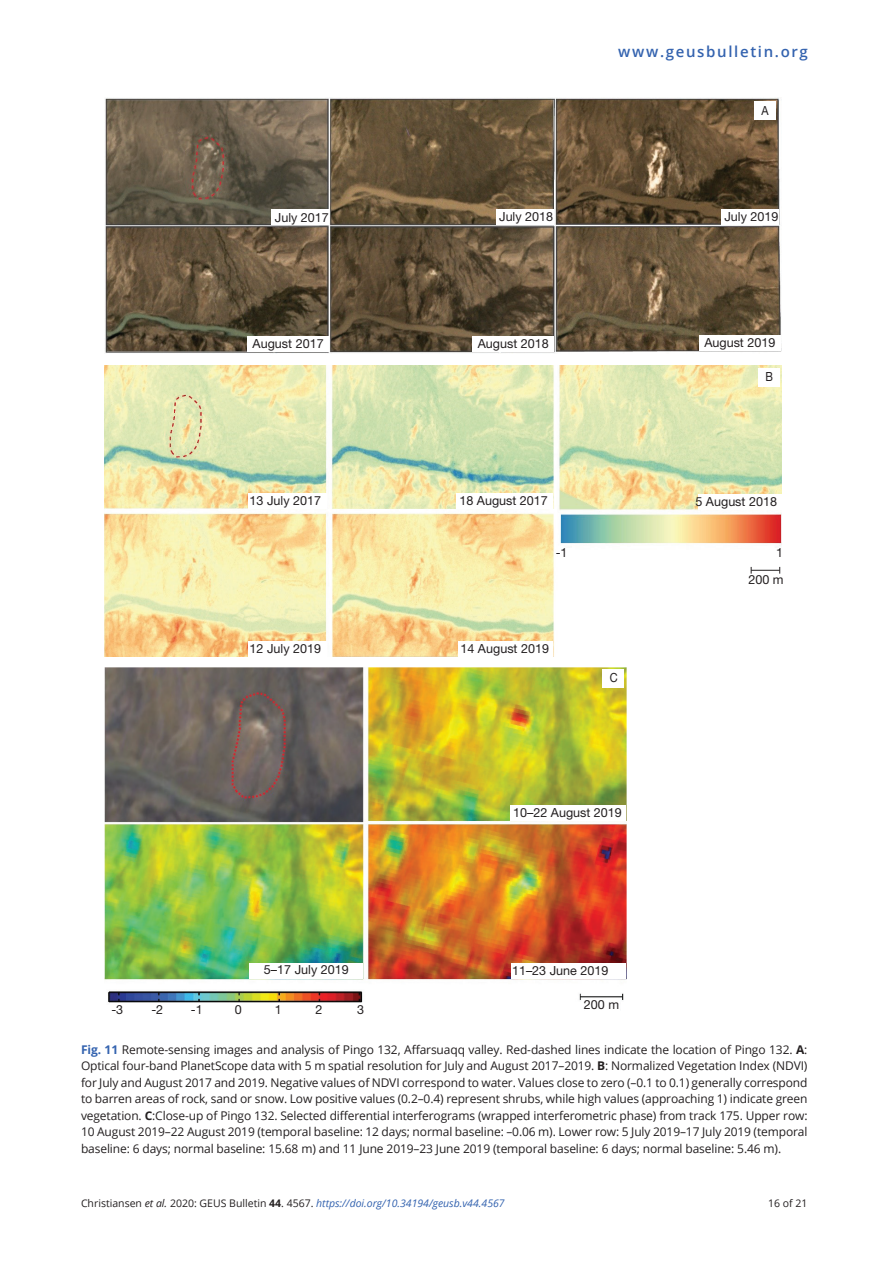
<style>
.page{position:relative;width:893px;height:1263px;background:#fff}
.page>*{position:absolute;margin:0;border:0;box-sizing:border-box;transform-origin:0 0}
.t1{font:600 15px "Open Sans";letter-spacing:.11em;color:#3463af}
.t2{font:12.6px "Helvetica Neue";color:#231f20}
.t3{font:12.6px "Helvetica Neue";color:#231f20;scale:.88 1}
.FC{font:12px/16.5px "Open Sans";letter-spacing:-.01em;color:#231f20;text-align:justify}
.t4{font:11.85px "Myriad Pro";color:#231f20}
.t5{font:italic 10.5px "Open Sans";color:#3463af}
.t6{font:10.5px "Open Sans";color:#231f20}
.s1{font-weight:700;color:#3463af}
.s2{font-weight:700}
.s3{font-style:normal;color:#231f20}
.s4{color:#231f20}
.s5{font-weight:700;font-style:normal;color:#231f20}
</style>
<div class="page">
<img style="left:104px;top:366px;width:678px;height:291px">
<svg style="left:751px;top:567px;width:29px;height:7px"></svg>
<img style="left:105px;top:98px;width:677px;height:256px">
<img style="left:104px;top:667px;width:522px;height:336px">
<div style="left:754px;top:102px;width:22px;height:18px;background:#fff"></div>
<div style="left:758px;top:368px;width:21px;height:18px;background:#fff"></div>
<div style="left:603px;top:669px;width:21px;height:19px;background:#fff"></div>
<div style="left:271px;top:209px;width:58px;height:16px;background:#fff"></div>
<div style="left:496px;top:209px;width:57px;height:16px;background:#fff"></div>
<div style="left:721px;top:209px;width:58px;height:16px;background:#fff"></div>
<div style="left:699px;top:335px;width:81px;height:15px;background:#fff"></div>
<div style="left:473px;top:336px;width:81px;height:16px;background:#fff"></div>
<div style="left:247px;top:336px;width:82px;height:16px;background:#fff"></div>
<div style="left:456px;top:493px;width:97px;height:16px;background:#fff"></div>
<div style="left:459px;top:641px;width:94px;height:16px;background:#fff"></div>
<div style="left:510px;top:805px;width:116px;height:16px;background:#fff"></div>
<div style="left:698px;top:494px;width:84px;height:15px;background:#fff"></div>
<div style="left:248px;top:493px;width:78px;height:16px;background:#fff"></div>
<div style="left:248px;top:642px;width:78px;height:15px;background:#fff"></div>
<div style="left:250px;top:963px;width:113px;height:16px;background:#fff"></div>
<div style="left:511px;top:963px;width:115px;height:16px;background:#fff"></div>
<div style="left:585px;top:999px;width:34px;height:13px;background:#fff"></div>
<div style="left:749px;top:574px;width:35px;height:14px;background:#fff"></div>
<div style="left:558px;top:548px;width:17px;height:14px;background:#fff"></div>
<div style="left:765px;top:548px;width:17px;height:14px;background:#fff"></div>
<p class="t1" style="left:618px;top:41px;width:191px">www.geusbulletin.org</p>
<p class="t3" style="left:761px;top:103px;width:10px">A</p>
<p class="t2" style="left:275px;top:210px;width:56px">July 2017</p>
<p class="t2" style="left:499px;top:209px;width:56px">July 2018</p>
<p class="t2" style="left:724px;top:209px;width:56px">July 2019</p>
<p class="t2" style="left:253px;top:336px;width:73px">August 2017</p>
<p class="t2" style="left:478px;top:336px;width:73px">August 2018</p>
<p class="t2" style="left:704px;top:334px;width:73px">August 2019</p>
<p class="t3" style="left:765px;top:369px;width:10px">B</p>
<p class="t2" style="left:250px;top:493px;width:73px">13 July 2017</p>
<p class="t2" style="left:695px;top:494px;width:83px">5 August 2018</p>
<p class="t2" style="left:459px;top:493px;width:90px">18 August 2017</p>
<p class="t2" style="left:556px;top:545px;width:13px">-1</p>
<p class="t2" style="left:776px;top:545px;width:8px">1</p>
<p class="t2" style="left:250px;top:641px;width:73px">12 July 2019</p>
<p class="t2" style="left:460px;top:641px;width:90px">14 August 2019</p>
<p class="t3" style="left:610px;top:670px;width:11px">C</p>
<p class="t2" style="left:513px;top:805px;width:110px">10–22 August 2019</p>
<p class="t2" style="left:748px;top:572px;width:37px">200 m</p>
<p class="t4" style="left:751px;top:573px;width:32px">200 m</p>
<p class="t2" style="left:264px;top:962px;width:86px">5–17 July 2019</p>
<p class="t2" style="left:512px;top:963px;width:98px">11–23 June 2019</p>
<p class="t2" style="left:584px;top:997px;width:37px">200 m</p>
<p class="t2" style="left:235px;top:1002px;width:8px">0</p>
<p class="t2" style="left:275px;top:1002px;width:8px">1</p>
<p class="t2" style="left:315px;top:1002px;width:8px">2</p>
<p class="t2" style="left:357px;top:1002px;width:8px">3</p>
<p class="FC" style="left:81px;top:1040px;width:728px"><span class="s1">Fig. 11</span> Remote-sensing images and analysis of Pingo 132, Affarsuaqq valley. Red-dashed lines indicate the location of Pingo 132. <span class="s2">A</span>:<br>Optical four-band PlanetScope data with 5 m spatial resolution for July and August 2017–2019. <span class="s2">B</span>: Normalized Vegetation Index (NDVI) for July and August 2017 and 2019. Negative values of NDVI correspond to water. Values close to zero (–0.1 to 0.1) generally correspond to barren areas of rock, sand or snow. Low positive values (0.2–0.4) represent shrubs, while high values (approaching 1) indicate green vegetation. <span class="s2">C</span>:Close-up of Pingo 132. Selected differential interferograms (wrapped interferometric phase) from track 175. Upper row:<br>10 August 2019–22 August 2019 (temporal baseline: 12 days; normal baseline: –0.06 m). Lower row: 5 July 2019–17 July 2019 (temporal baseline: 6 days; normal baseline: 15.68 m) and 11 June 2019–23 June 2019 (temporal baseline: 6 days; normal baseline: 5.46 m).</p>
<p class="t2" style="left:111px;top:1002px;width:13px">-3</p>
<p class="t2" style="left:151px;top:1002px;width:13px">-2</p>
<p class="t2" style="left:191px;top:1002px;width:13px">-1</p>
<p class="t5" style="left:81px;top:1196px;width:425px"><span class="s3">Christiansen</span> <span class="s4">et al.</span> <span class="s3">2020: GEUS Bulletin</span> <span class="s5">44</span><span class="s3">. 4567.</span> https://doi.org/10.34194/geusb.v44.4567</p>
<p class="t6" style="left:768px;top:1196px;width:41px">16 of 21</p>
</div>
